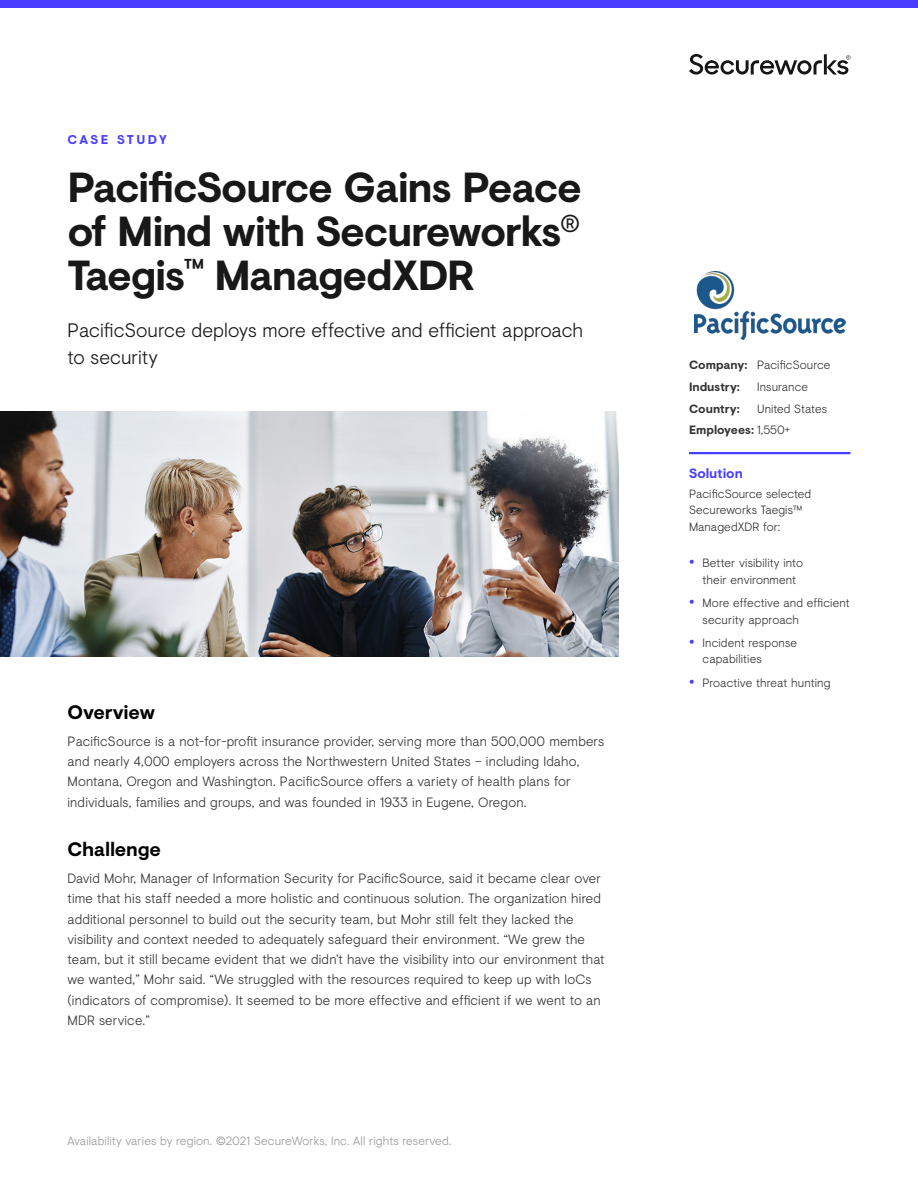
<style>
.page{position:relative;width:918px;height:1188px;background:#fff}
.page>*{position:absolute;margin:0;border:0;box-sizing:border-box;transform-origin:0 0}
.t1{font:700 42px/44.1px "Visuelt";letter-spacing:-.035em;color:#181818;text-align:justify}
.Subheader{font:300 19.5px/27px "Visuelt";color:#181818}
.Body_Header{font:700 19.5px "Visuelt";letter-spacing:-.01em;color:#000}
.Body_Text{font:300 13.5px/20.2px "Visuelt";letter-spacing:.01em;color:#333}
.Sidebar_Header_w__Li{font:700 13.5px "Visuelt";color:#473eff}
.Eyebrow{font:700 12.75px "Visuelt";letter-spacing:.19em;color:#473eff}
.Sidebar_Paragraph{font:300 12px/16.5px "Visuelt";letter-spacing:.01em;color:#333}
.t2{font:300 12px "Visuelt";letter-spacing:.01em;color:#999}
.Sidebar_Details{font:300 12px "Visuelt";letter-spacing:.005em;color:#333}
.Sidebar_Details-2{font:700 12px "Visuelt";color:#333}
.s1{font-weight:700}
.s2{font-weight:300}
.s3{font-weight:900;font-size:15px;color:#473eff}
</style>
<div class="page">
<div style="left:0;top:0;width:918px;height:8px;background:#473eff"></div>
<svg style="left:689px;top:54px;width:161px;height:21px"></svg>
<hr style="left:689px;top:452px;width:161px;height:2px;background:#473eff">
<img style="left:0;top:412px;width:619px;height:245px">
<img style="left:694px;top:272px;width:151px;height:67px">
<p class="Eyebrow" style="left:68px;top:130px;width:101px">CASE STUDY</p>
<p class="t1" style="left:68px;top:163px;width:516px">PacificSource Gains Peace of Mind with Secureworks<sup>® </sup>Taegis<sup>™</sup> ManagedXDR</p>
<p class="Subheader" style="left:68px;top:316px;width:517px">PacificSource deploys more effective and efficient approach to security</p>
<p class="Body_Header" style="left:68px;top:697px;width:89px">Overview</p>
<p class="Body_Text" style="left:68px;top:730px;width:538px">PacificSource is a not-for-profit insurance provider, serving more than 500,000 members and nearly 4,000 employers across the Northwestern United States – including Idaho, Montana, Oregon and Washington. PacificSource offers a variety of health plans for individuals, families and groups, and was founded in 1933 in Eugene, Oregon.</p>
<p class="Body_Header" style="left:68px;top:835px;width:95px">Challenge</p>
<p class="Body_Text" style="left:68px;top:867px;width:539px">David Mohr, Manager of Information Security for PacificSource, said it became clear over time that his staff needed a more holistic and continuous solution. The organization hired additional personnel to build out the security team, but Mohr still felt they lacked the visibility and context needed to adequately safeguard their environment. “We grew the team, but it still became evident that we didn’t have the visibility into our environment that we wanted,” Mohr said. “We struggled with the resources required to keep up with IoCs (indicators of compromise). It seemed to be more effective and efficient if we went to an MDR service.”</p>
<p class="t2" style="left:68px;top:1133px;width:385px">Availability varies by region. ©2021 SecureWorks, Inc. All rights reserved.</p>
<p class="Sidebar_Details" style="left:689px;top:356px;width:143px"><span class="s1">Company:</span> PacificSource</p>
<p class="Sidebar_Details-2" style="left:689px;top:378px;width:52px">Industry:</p>
<p class="Sidebar_Details" style="left:757px;top:378px;width:53px">Insurance</p>
<p class="Sidebar_Details-2" style="left:689px;top:400px;width:52px">Country:</p>
<p class="Sidebar_Details" style="left:757px;top:400px;width:71px">United States</p>
<p class="Sidebar_Details-2" style="left:689px;top:421px;width:103px">Employees: <span class="s2">1,550+</span></p>
<p class="Sidebar_Header_w__Li" style="left:689px;top:463px;width:55px">Solution</p>
<p class="Sidebar_Paragraph" style="left:689px;top:485px;width:124px">PacificSource selected<br>Secureworks Taegis™<br>ManagedXDR for:</p>
<p class="Sidebar_Paragraph" style="left:689px;top:554px;width:116px;text-align:center"><span class="s3">•</span> Better visibility into their environment</p>
<p class="Sidebar_Paragraph" style="left:703px;top:594px;width:149px;text-indent:-14px"><span class="s3">•</span> More effective and efficient security approach</p>
<p class="Sidebar_Paragraph" style="left:703px;top:634px;width:96px;text-indent:-14px"><span class="s3">•</span> Incident response capabilities</p>
<p class="Sidebar_Paragraph" style="left:689px;top:674px;width:143px"><span class="s3">•</span> Proactive threat hunting</p>
</div>
